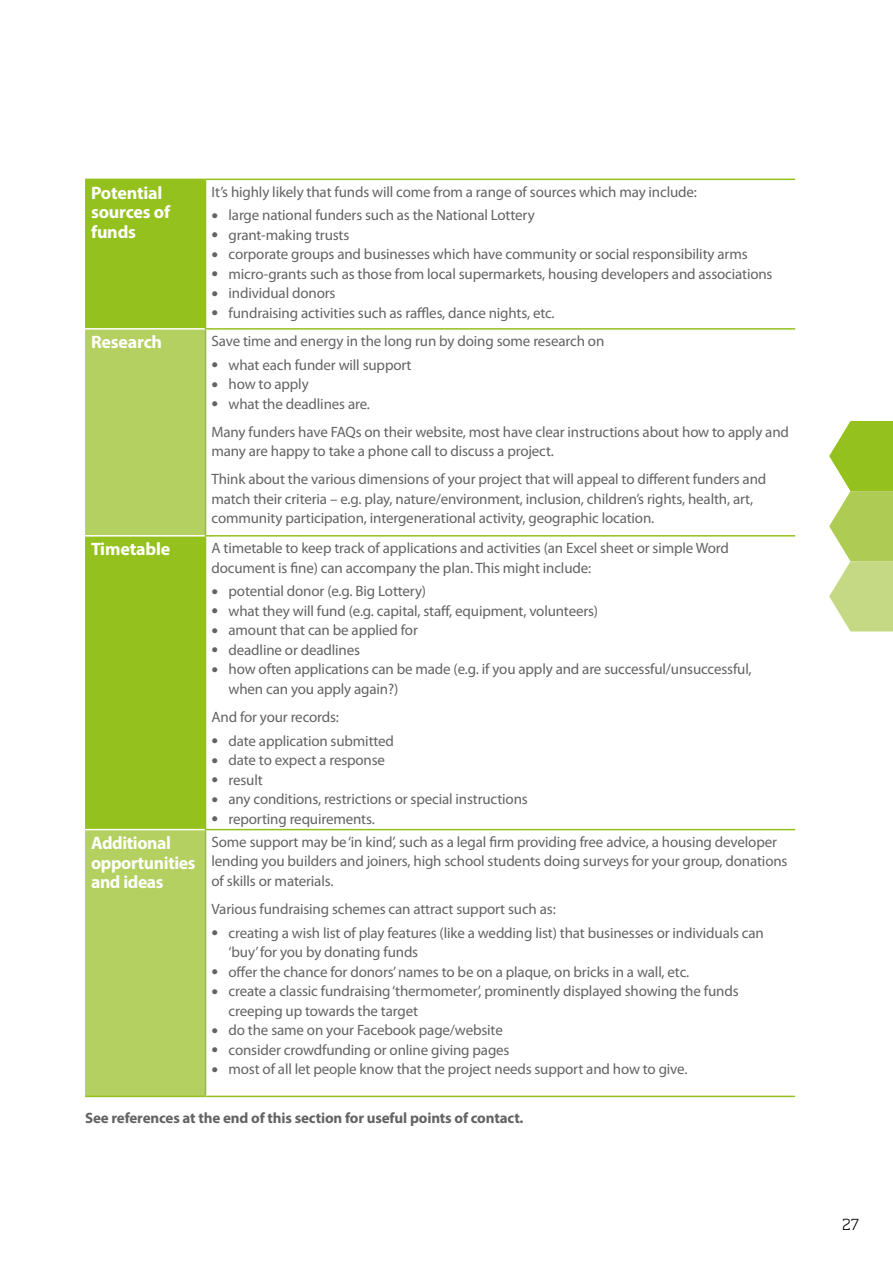
<style>
.page{position:relative;width:893px;height:1263px;background:#fff}
.page>*{position:absolute;margin:0;border:0;box-sizing:border-box;transform-origin:0 0}
.t1{font:700 18px/19.5px "Myriad Pro";letter-spacing:-.02em;color:#fff}
.t2{font:15px/19.5px "Myriad Pro";letter-spacing:-.01em;color:#646363}
.t3{font:700 15px "Myriad Pro";letter-spacing:-.01em;color:#646363}
.t4{font:300 15px "Soho Std";color:#000}
.s1{font-size:24px}
</style>
<div class="page">
<div style="left:85px;top:180px;width:120px;height:148px;background:#95c11f"></div>
<svg style="left:206px;top:180px;width:589px;height:649px"></svg>
<svg style="left:85px;top:330px;width:120px;height:766px;background:#a8ca47"></svg>
<div style="left:206px;top:329px;width:589px;height:207px;background:#fff"></div>
<hr style="left:85px;top:1096px;width:121px;height:1px;background:#95c11f">
<hr style="left:85px;top:179px;width:121px;height:1px;background:#95c11f">
<hr style="left:206px;top:179px;width:589px;height:1px;background:#95c11f">
<hr style="left:206px;top:1096px;width:589px;height:1px;background:#95c11f">
<hr style="left:205px;top:328px;width:590px;height:2px;background:#95c11f">
<hr style="left:205px;top:535px;width:590px;height:1px;background:#95c11f">
<hr style="left:205px;top:829px;width:590px;height:1px;background:#95c11f">
<hr style="left:85px;top:829px;width:120px;height:1px;background:#fff">
<hr style="left:85px;top:535px;width:120px;height:1px;background:#fff">
<hr style="left:205px;top:180px;width:1px;height:148px;background:#95c11f">
<hr style="left:205px;top:330px;width:1px;height:205px;background:#95c11f">
<hr style="left:205px;top:536px;width:1px;height:293px;background:#95c11f">
<hr style="left:205px;top:830px;width:1px;height:266px;background:#95c11f">
<svg style="left:829px;top:421px;width:64px;height:210px"></svg>
<p class="t1" style="left:91px;top:182px;width:81px">Potential sources of funds</p>
<p class="t2" style="left:212px;top:182px;width:487px">It’s highly likely that funds will come from a range of sources which may include:</p>
<p class="t2" style="left:212px;top:205px;width:325px"><span class="s1">•</span> large national funders such as the National Lottery</p>
<p class="t2" style="left:212px;top:225px;width:139px"><span class="s1">•</span> grant-making trusts</p>
<p class="t2" style="left:212px;top:244px;width:538px"><span class="s1">•</span> corporate groups and businesses which have community or social responsibility arms</p>
<p class="t2" style="left:212px;top:264px;width:563px"><span class="s1">•</span> micro-grants such as those from local supermarkets, housing developers and associations</p>
<p class="t2" style="left:212px;top:283px;width:125px"><span class="s1">•</span> individual donors</p>
<p class="t2" style="left:212px;top:303px;width:345px"><span class="s1">•</span> fundraising activities such as raffles, dance nights, etc.</p>
<p class="t1" style="left:91px;top:332px;width:73px">Research</p>
<p class="t2" style="left:212px;top:331px;width:394px">Save time and energy in the long run by doing some research on</p>
<p class="t2" style="left:212px;top:355px;width:202px"><span class="s1">•</span> what each funder will support</p>
<p class="t2" style="left:212px;top:374px;width:99px"><span class="s1">•</span> how to apply</p>
<p class="t2" style="left:212px;top:390px;width:579px;line-height:28px"><span class="s1">•</span> what the deadlines are.<br>Many funders have FAQs on their website, most have clear instructions about how to apply and</p>
<p class="t2" style="left:212px;top:437px;width:556px;line-height:28px">many are happy to take a phone call to discuss a project.<br>Think about the various dimensions of your project that will appeal to different funders and</p>
<p class="t2" style="left:212px;top:489px;width:543px">match their criteria – e.g. play, nature/environment, inclusion, children’s rights, health, art, community participation, intergenerational activity, geographic location.</p>
<p class="t1" style="left:91px;top:539px;width:81px">Timetable</p>
<p class="t2" style="left:212px;top:538px;width:519px">A timetable to keep track of applications and activities (an Excel sheet or simple Word document is fine) can accompany the plan. This might include:</p>
<p class="t2" style="left:212px;top:581px;width:216px"><span class="s1">•</span> potential donor (e.g. Big Lottery)</p>
<p class="t2" style="left:212px;top:601px;width:388px"><span class="s1">•</span> what they will fund (e.g. capital, staff, equipment, volunteers)</p>
<p class="t2" style="left:212px;top:620px;width:208px"><span class="s1">•</span> amount that can be applied for</p>
<p class="t2" style="left:212px;top:640px;width:150px"><span class="s1">•</span> deadline or deadlines</p>
<p class="t2" style="left:229px;top:659px;width:525px;text-indent:-17px"><span class="s1">•</span> how often applications can be made (e.g. if you apply and are successful/unsuccessful, when can you apply again?)</p>
<p class="t2" style="left:212px;top:707px;width:129px">And for your records:</p>
<p class="t2" style="left:212px;top:730px;width:184px"><span class="s1">•</span> date application submitted</p>
<p class="t2" style="left:212px;top:750px;width:175px"><span class="s1">•</span> date to expect a response</p>
<p class="t2" style="left:212px;top:769px;width:53px"><span class="s1">•</span> result</p>
<p class="t2" style="left:212px;top:789px;width:318px"><span class="s1">•</span> any conditions, restrictions or special instructions</p>
<p class="t2" style="left:212px;top:808px;width:165px"><span class="s1">•</span> reporting requirements.</p>
<p class="t1" style="left:91px;top:833px;width:106px">Additional opportunities and ideas</p>
<p class="t2" style="left:212px;top:832px;width:577px">Some support may be ‘in kind’, such as a legal firm providing free advice, a housing developer lending you builders and joiners, high school students doing surveys for your group, donations of skills or materials.</p>
<p class="t2" style="left:212px;top:899px;width:346px">Various fundraising schemes can attract support such as:</p>
<p class="t2" style="left:229px;top:922px;width:537px;text-indent:-17px"><span class="s1">•</span> creating a wish list of play features (like a wedding list) that businesses or individuals can ‘buy’ for you by donating funds</p>
<p class="t2" style="left:212px;top:961px;width:479px"><span class="s1">•</span> offer the chance for donors’ names to be on a plaque, on bricks in a wall, etc.</p>
<p class="t2" style="left:229px;top:981px;width:512px;text-indent:-17px"><span class="s1">•</span> create a classic fundraising ‘thermometer’, prominently displayed showing the funds creeping up towards the target</p>
<p class="t2" style="left:212px;top:1020px;width:293px"><span class="s1">•</span> do the same on your Facebook page/website</p>
<p class="t2" style="left:212px;top:1039px;width:300px"><span class="s1">•</span> consider crowdfunding or online giving pages</p>
<p class="t2" style="left:212px;top:1059px;width:477px"><span class="s1">•</span> most of all let people know that the project needs support and how to give.</p>
<p class="t3" style="left:85px;top:1108px;width:440px">See references at the end of this section for useful points of contact.</p>
<p class="t4" style="left:842px;top:1215px;width:18px">27</p>
</div>
